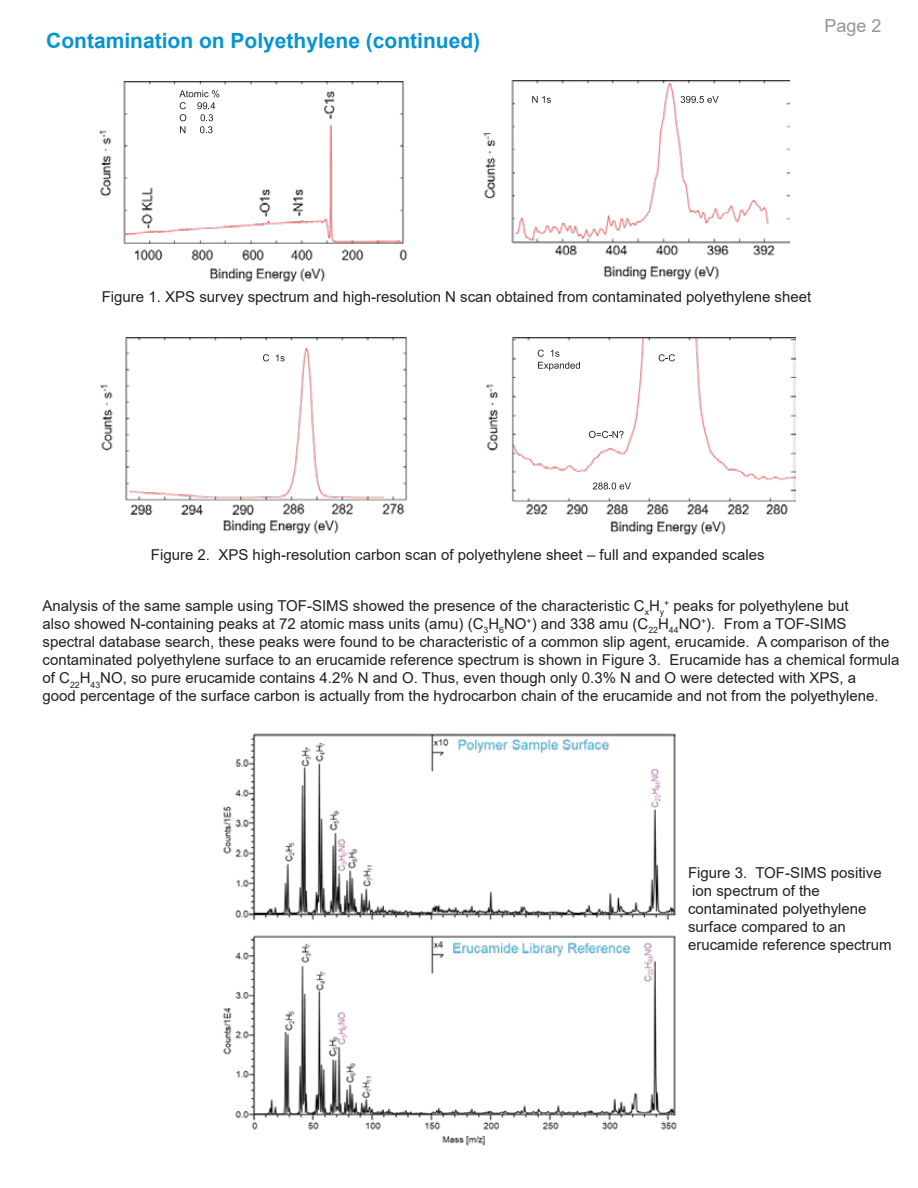
<style>
.page{position:relative;width:918px;height:1188px;background:#fff}
.page>*{position:absolute;margin:0;border:0;box-sizing:border-box;transform-origin:0 0}
.t1{font:700 21px "Arial";color:#0694d2}
.t2{font:18px "Arial";color:#939598}
.t3{font:15px/18px "Arial";color:#231f20}
</style>
<div class="page">
<img style="left:223px;top:733px;width:454px;height:413px">
<img style="left:99px;top:81px;width:309px;height:201px">
<svg style="left:179px;top:90px;width:40px;height:43px"></svg>
<img style="left:483px;top:81px;width:307px;height:199px">
<svg style="left:532px;top:96px;width:19px;height:7px"></svg>
<svg style="left:681px;top:96px;width:38px;height:7px"></svg>
<img style="left:100px;top:337px;width:308px;height:197px">
<svg style="left:263px;top:354px;width:6px;height:7px"></svg>
<svg style="left:276px;top:354px;width:9px;height:7px"></svg>
<img style="left:486px;top:338px;width:310px;height:197px">
<svg style="left:659px;top:354px;width:16px;height:7px"></svg>
<svg style="left:589px;top:431px;width:35px;height:7px"></svg>
<svg style="left:593px;top:483px;width:38px;height:7px"></svg>
<svg style="left:538px;top:350px;width:42px;height:21px"></svg>
<h1 class="t1" style="left:46px;top:26px;width:436px">Contamination on Polyethylene (continued)</h1>
<p class="t2" style="left:824px;top:14px;width:59px">Page 2</p>
<p class="t3" style="left:102px;top:287px;width:711px">Figure 1. XPS survey spectrum and high-resolution N scan obtained from contaminated polyethylene sheet</p>
<p class="t3" style="left:151px;top:545px;width:615px">Figure 2. XPS high-resolution carbon scan of polyethylene sheet – full and expanded scales</p>
<p class="t3" style="left:43px;top:597px;width:859px">Analysis of the same sample using TOF-SIMS showed the presence of the characteristic C<sub>x</sub>H<sub>y</sub><sup>+</sup> peaks for polyethylene but<br>also showed N-containing peaks at 72 atomic mass units (amu) (C<sub>3</sub>H<sub>6</sub>NO<sup>+</sup>) and 338 amu (C<sub>22</sub>H<sub>44</sub>NO<sup>+</sup>). From a TOF-SIMS spectral database search, these peaks were found to be characteristic of a common slip agent, erucamide. A comparison of the contaminated polyethylene surface to an erucamide reference spectrum is shown in Figure 3. Erucamide has a chemical formula of C<sub>22</sub>H<sub>43</sub>NO, so pure erucamide contains 4.2% N and O. Thus, even though only 0.3% N and O were detected with XPS, a<br>good percentage of the surface carbon is actually from the hydrocarbon chain of the erucamide and not from the polyethylene.</p>
<p class="t3" style="left:688px;top:864px;width:205px">Figure 3. TOF-SIMS positive ion spectrum of the contaminated polyethylene surface compared to an erucamide reference spectrum</p>
</div>
